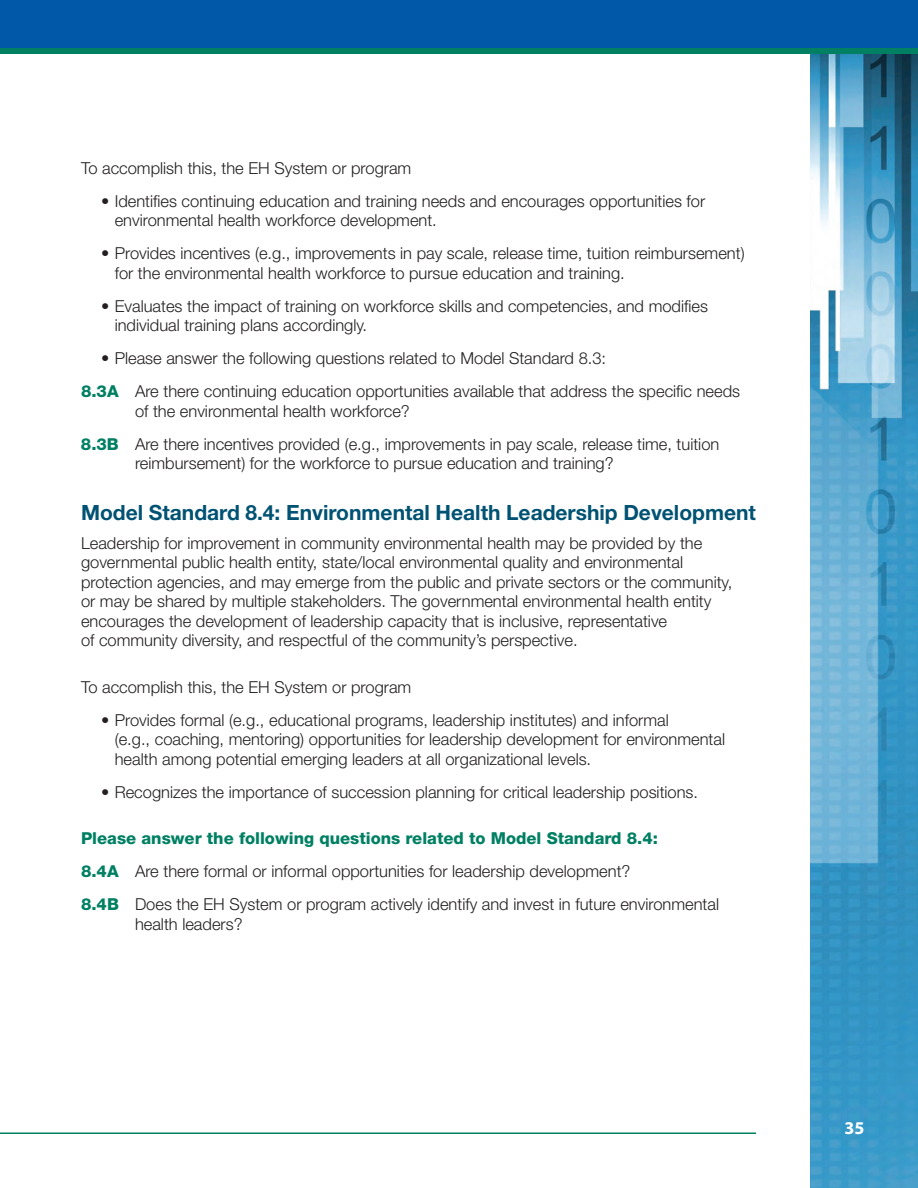
<style>
.page{position:relative;width:918px;height:1188px;background:#fff}
.page>*{position:absolute;margin:0;border:0;box-sizing:border-box;transform-origin:0 0}
.H3_-_Header_3{font:700 21px "Helvetica Neue LT Std";color:#005273}
.t1{font:700 18px "Myriad Pro";color:#fff}
.P_-_Body_Text{font:300 16.5px/19.5px "Helvetica Neue LT Std";color:#231f20}
.P_-_Body_Text-2{font:800 16.5px "Helvetica Neue LT Std";color:#008063}
.s1{font-weight:800;color:#008063}
</style>
<div class="page">
<img style="left:810px;top:54px;width:108px;height:1134px">
<div style="left:0;top:0;width:918px;height:53px;background:#0157a8"></div>
<div style="left:0;top:48px;width:918px;height:6px;background:#008063"></div>
<hr style="left:0;top:1132px;width:756px;height:2px;background:#008063">
<p class="P_-_Body_Text" style="left:81px;top:158px;width:332px">To accomplish this, the EH System or program</p>
<p class="P_-_Body_Text" style="left:115px;top:191px;width:592px;text-indent:-14px">• Identifies continuing education and training needs and encourages opportunities for environmental health workforce development.</p>
<p class="P_-_Body_Text" style="left:115px;top:243px;width:631px;text-indent:-14px">• Provides incentives (e. g. , improvements in pay scale, release time, tuition reimbursement) for the environmental health workforce to pursue education and training.</p>
<p class="P_-_Body_Text" style="left:115px;top:296px;width:595px;text-indent:-14px">• Evaluates the impact of training on workforce skills and competencies, and modifies individual training plans accordingly.</p>
<p class="P_-_Body_Text" style="left:101px;top:348px;width:506px">• Please answer the following questions related to Model Standard 8. 3:</p>
<p class="P_-_Body_Text" style="left:135px;top:381px;width:607px;text-indent:-54px"><span class="s1">8.3A</span> Are there continuing education opportunities available that address the specific needs of the environmental health workforce?</p>
<p class="P_-_Body_Text" style="left:135px;top:434px;width:586px;text-indent:-54px"><span class="s1">8.3B</span> Are there incentives provided (e. g. , improvements in pay scale, release time, tuition reimbursement) for the workforce to pursue education and training?</p>
<p class="H3_-_Header_3" style="left:81px;top:500px;width:677px">Model Standard 8.4: Environmental Health Leadership Development</p>
<p class="P_-_Body_Text" style="left:81px;top:533px;width:653px">Leadership for improvement in community environmental health may be provided by the governmental public health entity, state/local environmental quality and environmental protection agencies, and may emerge from the public and private sectors or the community, or may be shared by multiple stakeholders. The governmental environmental health entity encourages the development of leadership capacity that is inclusive, representative<br>of community diversity, and respectful of the community’s perspective.</p>
<p class="P_-_Body_Text" style="left:81px;top:677px;width:332px">To accomplish this, the EH System or program</p>
<p class="P_-_Body_Text" style="left:115px;top:710px;width:612px;text-indent:-14px">• Provides formal (e. g. , educational programs, leadership institutes) and informal<br>(e. g. , coaching, mentoring) opportunities for leadership development for environmental health among potential emerging leaders at all organizational levels.</p>
<p class="P_-_Body_Text" style="left:101px;top:782px;width:595px">• Recognizes the importance of succession planning for critical leadership positions.</p>
<p class="P_-_Body_Text-2" style="left:81px;top:829px;width:579px">Please answer the following questions related to Model Standard 8.4:</p>
<p class="P_-_Body_Text" style="left:81px;top:861px;width:551px"><span class="s1">8.4A</span> Are there formal or informal opportunities for leadership development?</p>
<p class="P_-_Body_Text" style="left:135px;top:894px;width:586px;text-indent:-54px"><span class="s1">8.4B</span> Does the EH System or program actively identify and invest in future environmental health leaders?</p>
<p class="t1" style="left:844px;top:1118px;width:21px">35</p>
</div>
